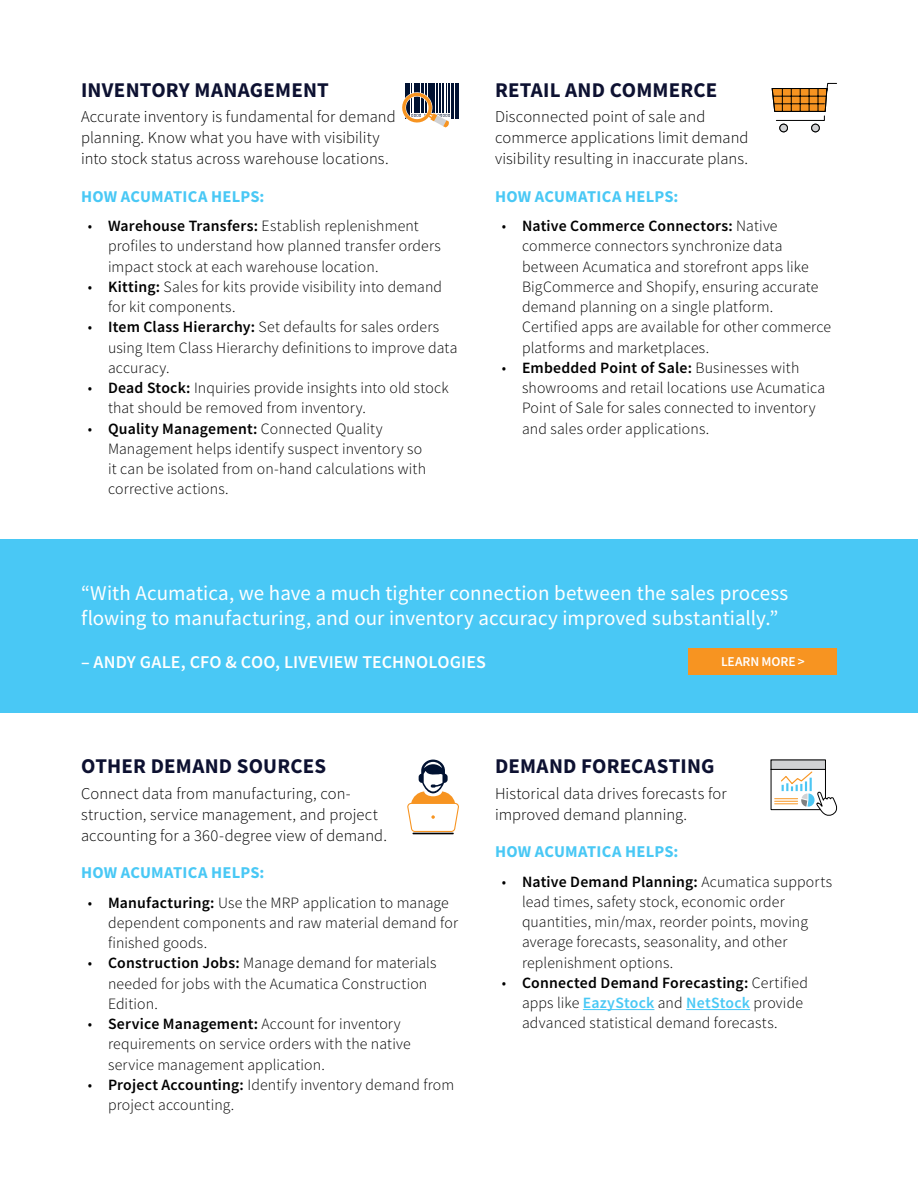
<style>
.page{position:relative;width:918px;height:1188px;background:#fff}
.page>*{position:absolute;margin:0;border:0;box-sizing:border-box;transform-origin:0 0}
.t1{font:21px/25.5px "Source Sans Pro";color:#fff}
.t2{font:700 21px "Source Sans Pro";letter-spacing:.01em;color:#0d1131}
.t3{font:600 18px "Source Sans Pro";letter-spacing:.01em;color:#fff}
.t4{font:300 16.5px/21px "Source Sans Pro";letter-spacing:.005em;color:#000}
.t5{font:700 16.5px "Source Sans Pro";letter-spacing:.015em;color:#49c8f5}
.t6{font:300 15.75px/20.2px "Source Sans Pro";letter-spacing:.01em;color:#000}
.t7{font:600 13.5px "Source Sans Pro";letter-spacing:-.005em;color:#fff}
.s1{font-weight:600}
.s2{font-weight:600;color:#49c8f5}
</style>
<div class="page">
<hr style="left:455px;top:83px;width:1px;height:36px;background:#001131">
<hr style="left:457px;top:83px;width:2px;height:36px;background:#001131">
<svg style="left:402px;top:83px;width:51px;height:45px"></svg>
<div style="left:780px;top:124px;width:7px;height:8px;background:#d1d2d4;border-radius:50%"></div>
<div style="left:779px;top:124px;width:9px;height:8px;border:1px solid #000101;border-radius:50%"></div>
<div style="left:812px;top:124px;width:7px;height:8px;background:#d1d2d4;border-radius:50%"></div>
<div style="left:811px;top:124px;width:9px;height:8px;border:1px solid #000101;border-radius:50%"></div>
<svg style="left:771px;top:83px;width:66px;height:38px"></svg>
<div style="left:0;top:539px;width:918px;height:173px;background:#49c8f5"></div>
<div style="left:689px;top:648px;width:148px;height:27px;background:#f79421"></div>
<hr style="left:583px;top:1009px;width:71px;height:1px;background:#49c8f5">
<hr style="left:686px;top:1009px;width:64px;height:1px;background:#49c8f5">
<svg style="left:770px;top:759px;width:68px;height:57px"></svg>
<hr style="left:412px;top:833px;width:42px;height:1px;background:#000101">
<svg style="left:407px;top:760px;width:52px;height:72px"></svg>
<h1 class="t2" style="left:81px;top:76px;width:249px">INVENTORY MANAGEMENT</h1>
<p class="t4" style="left:81px;top:106px;width:316px">Accurate inventory is fundamental for demand planning. Know what you have with visibility into stock status across warehouse locations.</p>
<p class="t5" style="left:81px;top:185px;width:185px">HOW ACUMATICA HELPS:</p>
<p class="t6" style="left:108px;top:216px;width:334px;text-indent:-20px">• <span class="s1">Warehouse Transfers:</span> Establish replenishment profiles to understand how planned transfer orders impact stock at each warehouse location.</p>
<p class="t6" style="left:108px;top:276px;width:336px;text-indent:-20px">• <span class="s1">Kitting:</span> Sales for kits provide visibility into demand for kit components.</p>
<p class="t6" style="left:108px;top:317px;width:351px;text-indent:-20px">• <span class="s1">Item Class Hierarchy:</span> Set defaults for sales orders using Item Class Hierarchy definitions to improve data accuracy.</p>
<p class="t6" style="left:108px;top:378px;width:342px;text-indent:-20px">• <span class="s1">Dead Stock:</span> Inquiries provide insights into old stock that should be removed from inventory.</p>
<p class="t6" style="left:108px;top:418px;width:320px;text-indent:-20px">• <span class="s1">Quality Management:</span> Connected Quality Management helps identify suspect inventory so it can be isolated from on-hand calculations with corrective actions.</p>
<h1 class="t2" style="left:495px;top:76px;width:224px">RETAIL AND COMMERCE</h1>
<p class="t4" style="left:495px;top:106px;width:255px">Disconnected point of sale and commerce applications limit demand visibility resulting in inaccurate plans.</p>
<p class="t5" style="left:495px;top:185px;width:185px">HOW ACUMATICA HELPS:</p>
<p class="t6" style="left:522px;top:216px;width:311px;text-indent:-20px">• <span class="s1">Native Commerce Connectors:</span> Native commerce connectors synchronize data between Acumatica and storefront apps like BigCommerce and Shopify, ensuring accurate demand planning on a single platform.<br>Certified apps are available for other commerce platforms and marketplaces.</p>
<p class="t6" style="left:522px;top:357px;width:305px;text-indent:-20px">• <span class="s1">Embedded Point of Sale:</span> Businesses with showrooms and retail locations use Acumatica Point of Sale for sales connected to inventory and sales order applications.</p>
<h1 class="t1" style="left:81px;top:580px;width:709px">“With Acumatica, we have a much tighter connection between the sales process flowing to manufacturing, and our inventory accuracy improved substantially.”</h1>
<p class="t3" style="left:81px;top:650px;width:407px">– ANDY GALE, CFO &amp; COO, LIVEVIEW TECHNOLOGIES</p>
<p class="t7" style="left:721px;top:653px;width:85px">LEARN MORE &gt;</p>
<h1 class="t2" style="left:81px;top:752px;width:247px">OTHER DEMAND SOURCES</h1>
<p class="t4" style="left:81px;top:783px;width:308px">Connect data from manufacturing, con&shy;struction, service management, and project accounting for a 360-degree view of demand.</p>
<p class="t5" style="left:81px;top:862px;width:185px">HOW ACUMATICA HELPS:</p>
<p class="t6" style="left:108px;top:892px;width:352px;text-indent:-20px">• <span class="s1">Manufacturing:</span> Use the MRP application to manage dependent components and raw material demand for finished goods.</p>
<p class="t6" style="left:108px;top:953px;width:330px;text-indent:-20px">• <span class="s1">Construction Jobs:</span> Manage demand for materials needed for jobs with the Acumatica Construction<br>Edition.</p>
<p class="t6" style="left:108px;top:1014px;width:304px;text-indent:-20px">• <span class="s1">Service Management:</span> Account for inventory requirements on service orders with the native service management application.</p>
<p class="t6" style="left:108px;top:1074px;width:348px;text-indent:-20px">• <span class="s1">Project Accounting:</span> Identify inventory demand from project accounting.</p>
<h1 class="t2" style="left:495px;top:752px;width:221px">DEMAND FORECASTING</h1>
<p class="t4" style="left:495px;top:783px;width:233px">Historical data drives forecasts for improved demand planning.</p>
<p class="t5" style="left:495px;top:841px;width:185px">HOW ACUMATICA HELPS:</p>
<p class="t6" style="left:522px;top:871px;width:312px;text-indent:-20px">• <span class="s1">Native Demand Planning:</span> Acumatica supports lead times, safety stock, economic order quantities, min/max, reorder points, moving average forecasts, seasonality, and other replenishment options.</p>
<p class="t6" style="left:522px;top:972px;width:288px;text-indent:-20px">• <span class="s1">Connected Demand Forecasting:</span> Certified apps like <span class="s2">EazyStock</span> and <span class="s2">NetStock</span> provide advanced statistical demand forecasts.</p>
</div>
